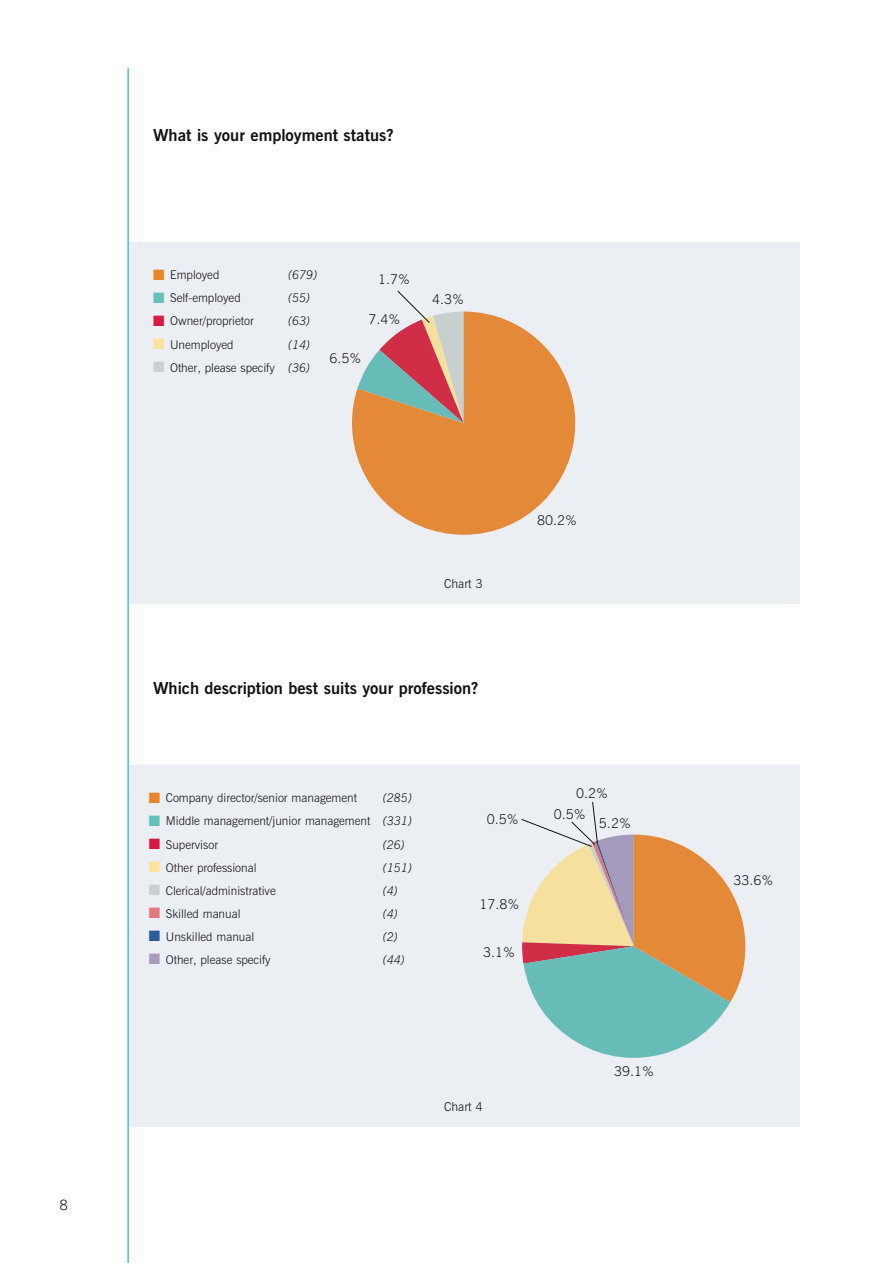
<style>
.page{position:relative;width:893px;height:1263px;background:#fff}
.page>*{position:absolute;margin:0;border:0;box-sizing:border-box;transform-origin:0 0}
.t1{font:700 16.5px "News Gothic BT";color:#121212}
.t2{font:300 14.25px "News Gothic BT";color:#121212}
.t3{font:300 13.5px "News Gothic BT";color:#121212}
.t4{font:300 12.3px "News Gothic BT";color:#121212}
.t5{font:300 12px "News Gothic BT";color:#121212}
.t6{font:italic 300 12px "News Gothic BT";color:#121212}
.s1{color:#e9862a}
.s2{color:#65c0b9}
.s3{color:#d81a43}
.s4{color:#fde29a}
.s5{color:#cacfcf}
.s6{font-style:italic}
.s7{color:#e47777}
.s8{color:#2a5c9c}
.s9{color:#a99abf}
</style>
<div class="page">
<div style="left:128px;top:765px;width:671px;height:362px;background:#ebeef3"></div>
<div style="left:128px;top:242px;width:671px;height:362px;background:#ebeef3"></div>
<svg style="left:352px;top:311px;width:223px;height:224px;fill:#e48938"></svg>
<hr style="left:128px;top:68px;width:1px;height:1195px;background:#00a3db">
<svg style="left:357px;top:290px;width:107px;height:133px"></svg>
<svg style="left:521px;top:801px;width:224px;height:257px"></svg>
<p class="t2" style="left:60px;top:1196px;width:10px">8</p>
<h1 class="t1" style="left:153px;top:125px;width:242px">What is your employment status?</h1>
<p class="t5" style="left:153px;top:268px;width:68px"><span class="s1">■</span> Employed</p>
<p class="t6" style="left:288px;top:268px;width:31px">(679)</p>
<p class="t5" style="left:153px;top:291px;width:89px"><span class="s2">■</span> Self-employed</p>
<p class="t6" style="left:288px;top:291px;width:24px">(55)</p>
<p class="t5" style="left:153px;top:314px;width:102px"><span class="s3">■</span> Owner/proprietor</p>
<p class="t6" style="left:288px;top:314px;width:24px">(63)</p>
<p class="t5" style="left:153px;top:337px;width:82px"><span class="s4">■</span> Unemployed</p>
<p class="t6" style="left:288px;top:337px;width:24px">(14)</p>
<p class="t5" style="left:153px;top:360px;width:159px"><span class="s5">■</span> Other, please specify <span class="s6">(36)</span></p>
<p class="t3" style="left:378px;top:271px;width:33px">1.7%</p>
<p class="t3" style="left:369px;top:311px;width:33px">7.4%</p>
<p class="t3" style="left:329px;top:350px;width:33px">6.5%</p>
<p class="t3" style="left:432px;top:291px;width:33px">4.3%</p>
<p class="t4" style="left:444px;top:576px;width:40px">Chart 3</p>
<p class="t3" style="left:537px;top:512px;width:41px">80.2%</p>
<h1 class="t1" style="left:153px;top:678px;width:327px">Which description best suits your profession?</h1>
<p class="t5" style="left:149px;top:791px;width:210px"><span class="s1">■</span> Company director/senior management</p>
<p class="t6" style="left:383px;top:791px;width:31px">(285)</p>
<p class="t5" style="left:149px;top:814px;width:265px"><span class="s2">■</span> Middle management/junior management <span class="s6">(331)</span></p>
<p class="t5" style="left:149px;top:837px;width:71px"><span class="s3">■</span> Supervisor</p>
<p class="t6" style="left:383px;top:837px;width:24px">(26)</p>
<p class="t5" style="left:149px;top:860px;width:109px"><span class="s4">■</span> Other professional</p>
<p class="t6" style="left:383px;top:860px;width:31px">(151)</p>
<p class="t5" style="left:149px;top:883px;width:128px"><span class="s5">■</span> Clerical/administrative</p>
<p class="t6" style="left:383px;top:883px;width:17px">(4)</p>
<p class="t5" style="left:149px;top:906px;width:93px"><span class="s7">■</span> Skilled manual</p>
<p class="t6" style="left:383px;top:906px;width:17px">(4)</p>
<p class="t5" style="left:149px;top:929px;width:107px"><span class="s8">■</span> Unskilled manual</p>
<p class="t6" style="left:383px;top:929px;width:17px">(2)</p>
<p class="t5" style="left:149px;top:952px;width:123px"><span class="s9">■</span> Other, please specify</p>
<p class="t6" style="left:383px;top:952px;width:24px">(44)</p>
<p class="t3" style="left:487px;top:811px;width:33px">0.5%</p>
<p class="t3" style="left:479px;top:895px;width:41px">17.8%</p>
<p class="t3" style="left:483px;top:944px;width:33px">3.1%</p>
<p class="t3" style="left:576px;top:785px;width:33px">0.2%</p>
<p class="t3" style="left:554px;top:806px;width:33px">0.5%</p>
<p class="t3" style="left:599px;top:815px;width:33px">5.2%</p>
<p class="t4" style="left:444px;top:1099px;width:40px">Chart 4</p>
<p class="t3" style="left:614px;top:1062px;width:41px">39.1%</p>
<p class="t3" style="left:733px;top:871px;width:41px">33.6%</p>
</div>
